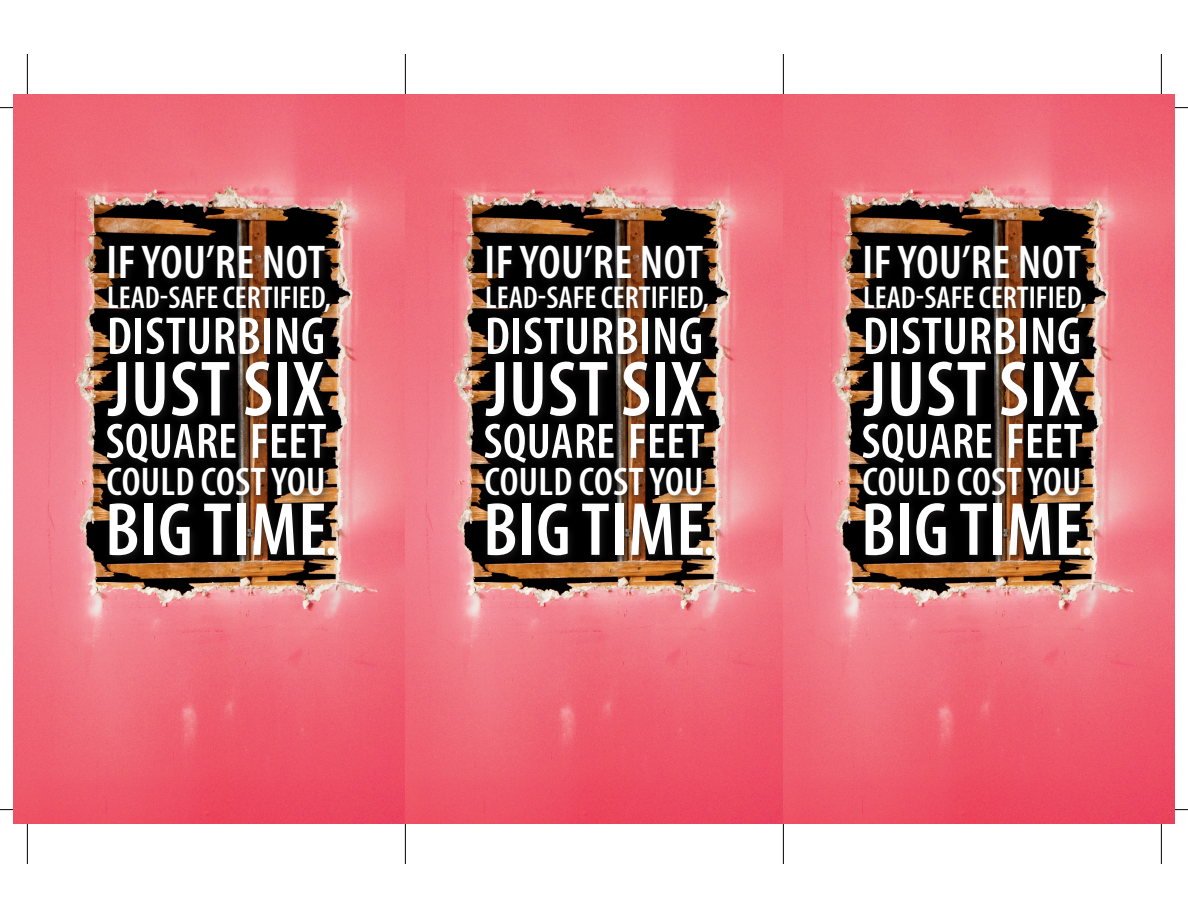
<style>
.page{position:relative;width:1188px;height:918px;background:#fff}
.page>*{position:absolute;margin:0;border:0;box-sizing:border-box;transform-origin:0 0}
.t1{font:600 condensed 79.2px "Myriad Pro";letter-spacing:.01em;color:#fff}
.t2{font:600 condensed 76.05px "Myriad Pro";letter-spacing:.01em;color:#fff}
.t3{font:600 condensed 53.4px "Myriad Pro";letter-spacing:.01em;color:#fff}
.t4{font:600 condensed 52.95px "Myriad Pro";color:#fff}
.t5{font:600 condensed 50.1px "Myriad Pro";letter-spacing:.01em;color:#fff}
.t6{font:600 condensed 47.7px "Myriad Pro";letter-spacing:.01em;color:#fff}
.t7{font:600 condensed 40.2px "Myriad Pro";letter-spacing:.01em;color:#fff}
.t8{font:600 condensed 31.8px "Myriad Pro";color:#fff}
</style>
<div class="page">
<hr style="left:27px;top:54px;width:1px;height:810px;background:#000">
<hr style="left:405px;top:54px;width:1px;height:810px;background:#000">
<hr style="left:783px;top:54px;width:1px;height:810px;background:#000">
<hr style="left:1161px;top:54px;width:1px;height:810px;background:#000">
<hr style="left:0;top:107px;width:1188px;height:1px;background:#000">
<hr style="left:0;top:809px;width:1188px;height:1px;background:#000">
<img style="left:405px;top:94px;width:378px;height:730px">
<img style="left:14px;top:94px;width:391px;height:730px">
<div style="left:102px;top:241px;width:238px;height:325px;background:#231f20;opacity:.75"></div>
<img style="left:783px;top:94px;width:391px;height:730px">
<div style="left:858px;top:241px;width:238px;height:325px;background:#231f20;opacity:.75"></div>
<div style="left:480px;top:241px;width:238px;height:325px;background:#231f20;opacity:.75"></div>
<p class="t6" style="left:106px;top:236px;width:221px">IF YOU’RE NOT</p>
<p class="t8" style="left:107px;top:280px;width:225px">LEAD-SAFE CERTIFIED,</p>
<p class="t3" style="left:107px;top:307px;width:220px">DISTURBING</p>
<p class="t1" style="left:108px;top:346px;width:218px">JUST SIX</p>
<p class="t5" style="left:105px;top:414px;width:223px">SQUARE FEET</p>
<p class="t7" style="left:106px;top:460px;width:221px">COULD COST YOU</p>
<p class="t2" style="left:105px;top:488px;width:223px">BIG TIME</p>
<p class="t4" style="left:325px;top:508px;width:13px">.</p>
<p class="t6" style="left:484px;top:236px;width:221px">IF YOU’RE NOT</p>
<p class="t8" style="left:485px;top:280px;width:225px">LEAD-SAFE CERTIFIED,</p>
<p class="t3" style="left:485px;top:307px;width:220px">DISTURBING</p>
<p class="t1" style="left:486px;top:346px;width:218px">JUST SIX</p>
<p class="t5" style="left:483px;top:414px;width:223px">SQUARE FEET</p>
<p class="t7" style="left:484px;top:460px;width:221px">COULD COST YOU</p>
<p class="t2" style="left:483px;top:488px;width:223px">BIG TIME</p>
<p class="t4" style="left:703px;top:508px;width:13px">.</p>
<p class="t6" style="left:862px;top:236px;width:221px">IF YOU’RE NOT</p>
<p class="t8" style="left:863px;top:280px;width:225px">LEAD-SAFE CERTIFIED,</p>
<p class="t3" style="left:863px;top:307px;width:220px">DISTURBING</p>
<p class="t1" style="left:864px;top:346px;width:218px">JUST SIX</p>
<p class="t5" style="left:861px;top:414px;width:223px">SQUARE FEET</p>
<p class="t7" style="left:862px;top:460px;width:221px">COULD COST YOU</p>
<p class="t2" style="left:861px;top:488px;width:223px">BIG TIME</p>
<p class="t4" style="left:1081px;top:508px;width:13px">.</p>
</div>
